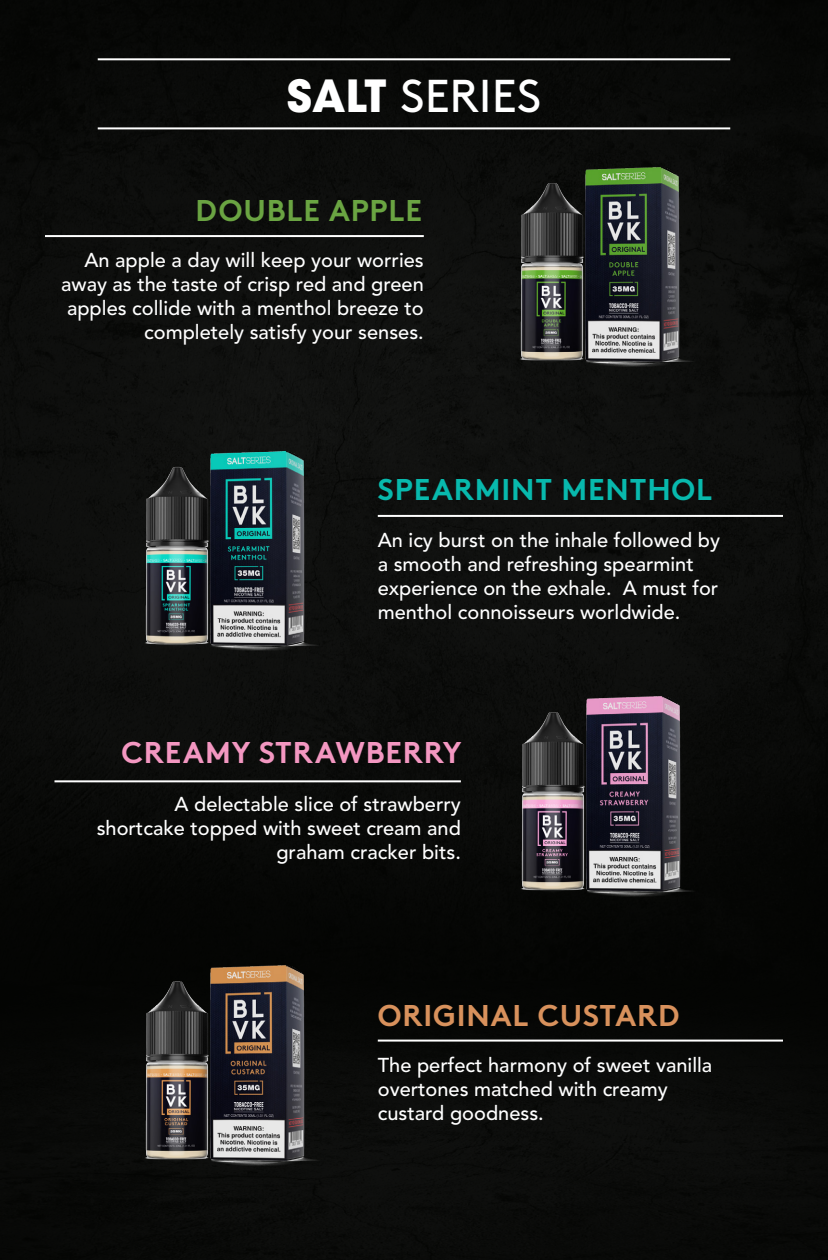
<style>
.page{position:relative;width:828px;height:1260px;background:#0a0b0a}
.page>*{position:absolute;margin:0;border:0;box-sizing:border-box;transform-origin:0 0}
.t1{font:46px "Brown";color:#fff}
.t2{font:700 30px "Brown";letter-spacing:.03em;color:#08b9ad}
.t3{font:700 30px "Brown";letter-spacing:.03em;color:#f397c1}
.t4{font:700 30px "Brown";letter-spacing:.03em;color:#d8915c}
.t5{font:700 30px "Brown";letter-spacing:.03em;color:#6aa442}
.t6{font:500 20px/24px "Avenir LT Std";color:#fff;text-align:right}
.s1{font-family:"ITC Avant Garde Std";font-weight:700;font-size:44px}
</style>
<div class="page">
<img style="left:520px;top:167px;width:173px;height:200px">
<hr style="left:45px;top:235px;width:379px;height:2px;background:#fff">
<img style="left:144px;top:434px;width:238px;height:217px">
<hr style="left:378px;top:515px;width:405px;height:2px;background:#fff">
<img style="left:145px;top:965px;width:237px;height:201px">
<hr style="left:378px;top:1040px;width:405px;height:2px;background:#fff">
<img style="left:443px;top:696px;width:248px;height:201px">
<hr style="left:54px;top:780px;width:407px;height:2px;background:#fff">
<hr style="left:98px;top:127px;width:632px;height:2px;background:#fff">
<hr style="left:98px;top:58px;width:632px;height:2px;background:#fff">
<p class="t1" style="left:287px;top:61px;width:256px"><span class="s1">SALT</span> SERIES</p>
<p class="t5" style="left:195px;top:186px;width:228px">DOUBLE APPLE</p>
<p class="t6" style="left:61px;top:248px;width:364px">An apple a day will keep your worries away as the taste of crisp red and green apples collide with a menthol breeze to completely satisfy your senses.</p>
<p class="t2" style="left:378px;top:466px;width:336px">SPEARMINT MENTHOL</p>
<p class="t6" style="left:378px;top:528px;width:344px;text-align:left">An icy burst on the inhale followed by a smooth and refreshing spearmint experience on the exhale. A must for menthol connoisseurs worldwide.</p>
<p class="t3" style="left:122px;top:729px;width:341px">CREAMY STRAWBERRY</p>
<p class="t6" style="left:97px;top:793px;width:366px">A delectable slice of strawberry shortcake topped with sweet cream and graham cracker bits.</p>
<p class="t4" style="left:378px;top:991px;width:303px">ORIGINAL CUSTARD</p>
<p class="t6" style="left:378px;top:1054px;width:336px;text-align:left">The perfect harmony of sweet vanilla overtones matched with creamy custard goodness.</p>
</div>
